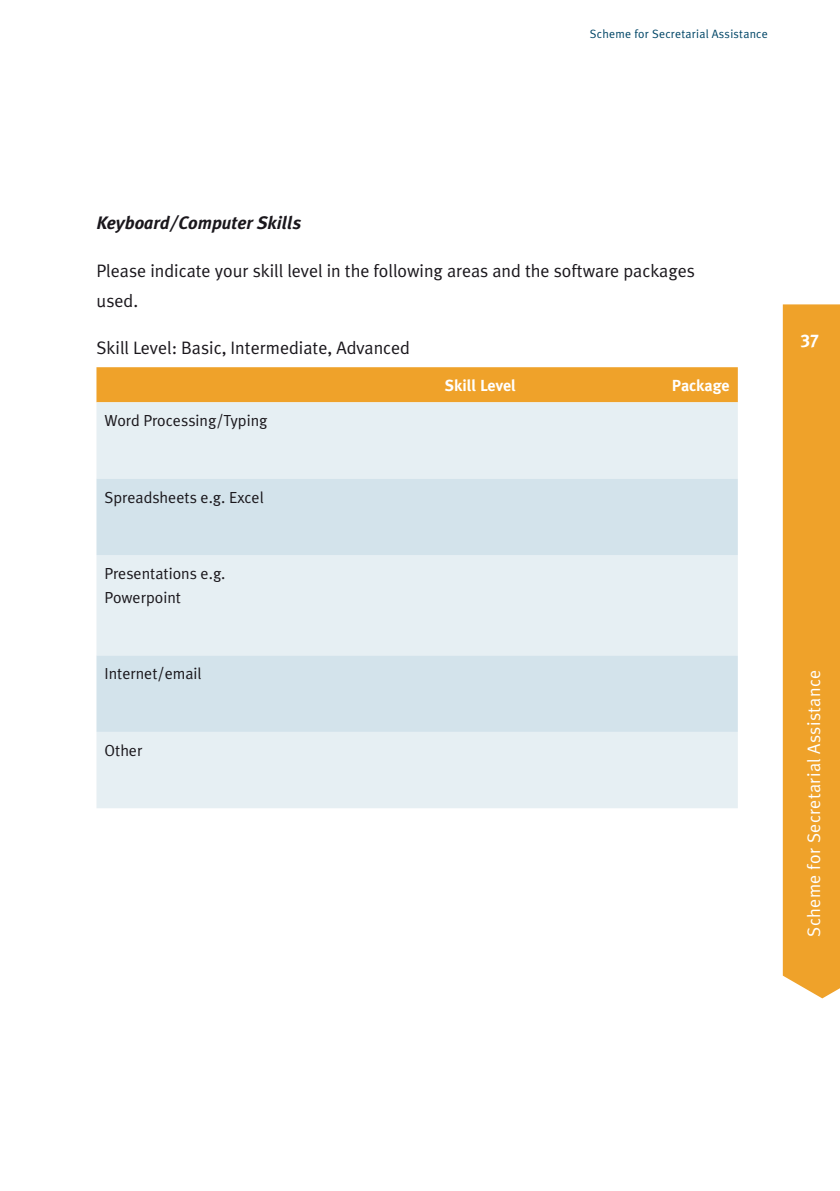
<style>
.page{position:relative;width:840px;height:1191px;background:#fff}
.page>*{position:absolute;margin:0;border:0;box-sizing:border-box;transform-origin:0 0}
.t1{font:18px/30px "Meta Plus Normal";color:#1a171c}
.t2{font:18px "Meta Plus Normal";letter-spacing:.02em;color:#fff}
.t3{font:italic 700 18px "Meta Plus";color:#1a171c}
.t4{font:700 18px "Meta Plus";color:#fff}
.t5{font:16px/24px "Meta Plus Normal";color:#1a171c}
.t6{font:700 16px "Meta Plus";color:#fff}
.t7{font:12px "Meta Plus Normal";letter-spacing:.02em;color:#004667}
</style>
<div class="page">
<div style="left:782px;top:304px;width:57px;height:694px;background:#efa22a"></div>
<div style="left:96px;top:367px;width:641px;height:35px;background:#efa22a"></div>
<div style="left:96px;top:402px;width:641px;height:406px;background:#e6eff3"></div>
<svg style="left:96px;top:479px;width:641px;height:253px;background:#dae7ee"></svg>
<p class="t7" style="left:589px;top:27px;width:179px">Scheme for Secretarial Assistance</p>
<p class="t3" style="left:96px;top:213px;width:206px">Keyboard/Computer Skills</p>
<p class="t1" style="left:96px;top:255px;width:599px">Please indicate your skill level in the following areas and the software packages used.</p>
<p class="t1" style="left:96px;top:332px;width:315px">Skill Level: Basic, Intermediate, Advanced</p>
<p class="t6" style="left:444px;top:376px;width:73px">Skill Level</p>
<p class="t6" style="left:671px;top:376px;width:59px">Package</p>
<p class="t5" style="left:104px;top:408px;width:164px">Word Processing/Typing</p>
<p class="t5" style="left:104px;top:485px;width:161px">Spreadsheets e.g. Excel</p>
<p class="t5" style="left:104px;top:561px;width:122px">Presentations e.g.<br>Powerpoint</p>
<p class="t5" style="left:104px;top:662px;width:99px">Internet/email</p>
<p class="t5" style="left:104px;top:738px;width:39px">Other</p>
<p class="t4" style="left:800px;top:327px;width:19px">37</p>
<p class="t2" style="left:803px;top:936px;width:268px;rotate:-90deg">Scheme for Secretarial Assistance</p>
</div>
